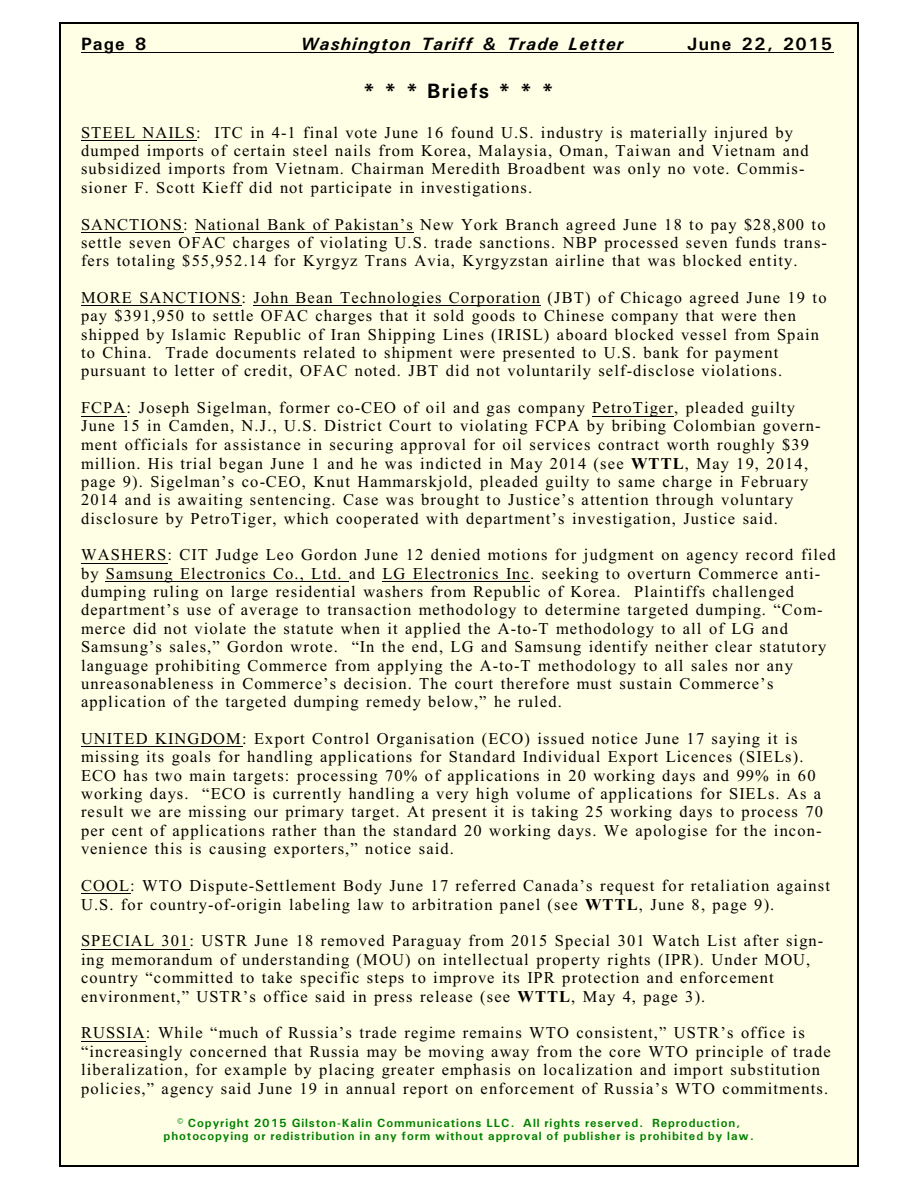
<style>
.page{position:relative;width:918px;height:1188px;background:#fff}
.page>*{position:absolute;margin:0;border:0;box-sizing:border-box;transform-origin:0 0}
.t1{font:700 21px "Univers";letter-spacing:.07em;color:#000}
.t2{font:italic 700 18px "Univers";letter-spacing:.07em;color:#000}
.t3{font:700 18px "Univers";letter-spacing:.075em;color:#000}
.t4{font:16.5px/18.3px "Times New Roman";letter-spacing:.07em;color:#000}
.t5{font:700 12px/13.6px "Univers";letter-spacing:.075em;color:#008000;text-align:center}
.s1{font-weight:700}
</style>
<div class="page">
<div style="left:59px;top:23px;width:800px;height:1143px;background:#ffffe6"></div>
<hr style="left:59px;top:23px;width:1px;height:1143px;background:#000">
<hr style="left:857px;top:23px;width:2px;height:1143px;background:#000">
<hr style="left:59px;top:23px;width:799px;height:1px;background:#000">
<hr style="left:59px;top:1165px;width:799px;height:1px;background:#000">
<hr style="left:81px;top:52px;width:752px;height:1px;background:#000">
<hr style="left:81px;top:140px;width:115px;height:1px;background:#000">
<hr style="left:81px;top:232px;width:102px;height:1px;background:#000">
<hr style="left:195px;top:232px;width:219px;height:1px;background:#000">
<hr style="left:81px;top:305px;width:160px;height:1px;background:#000">
<hr style="left:253px;top:305px;width:288px;height:1px;background:#000">
<hr style="left:81px;top:416px;width:46px;height:1px;background:#000">
<hr style="left:592px;top:416px;width:82px;height:1px;background:#000">
<hr style="left:81px;top:563px;width:86px;height:1px;background:#000">
<hr style="left:106px;top:581px;width:243px;height:1px;background:#000">
<hr style="left:382px;top:581px;width:148px;height:1px;background:#000">
<hr style="left:81px;top:746px;width:161px;height:1px;background:#000">
<hr style="left:81px;top:893px;width:49px;height:1px;background:#000">
<hr style="left:81px;top:949px;width:109px;height:1px;background:#000">
<hr style="left:81px;top:1041px;width:65px;height:1px;background:#000">
<p class="t3" style="left:81px;top:38px;width:67px">Page 8</p>
<p class="t2" style="left:301px;top:38px;width:324px">Washington Tariff &amp; Trade Letter</p>
<p class="t3" style="left:687px;top:38px;width:146px">June 22, 2015</p>
<p class="t1" style="left:362px;top:84px;width:193px">* * * Briefs * * *</p>
<p class="t4" style="left:81px;top:125px;width:729px">STEEL NAILS: ITC in 4-1 final vote June 16 found U.S. industry is materially injured by dumped imports of certain steel nails from Korea, Malaysia, Oman, Taiwan and Vietnam and subsidized imports from Vietnam. Chairman Meredith Broadbent was only no vote. Commis&shy;sioner F. Scott Kieff did not participate in investigations.</p>
<p class="t4" style="left:81px;top:216px;width:748px;text-align:justify">SANCTIONS: National Bank of Pakistan’s New York Branch agreed June 18 to pay $28,800 to settle seven OFAC charges of violating U.S. trade sanctions. NBP processed seven funds trans&shy;fers totaling $55,952.14 for Kyrgyz Trans Avia, Kyrgyzstan airline that was blocked entity.</p>
<p class="t4" style="left:81px;top:290px;width:747px">MORE SANCTIONS: John Bean Technologies Corporation (JBT) of Chicago agreed June 19 to pay $391,950 to settle OFAC charges that it sold goods to Chinese company that were then shipped by Islamic Republic of Iran Shipping Lines (IRISL) aboard blocked vessel from Spain to China. Trade documents related to shipment were presented to U.S. bank for payment pursuant to letter of credit, OFAC noted. JBT did not voluntarily self-disclose violations.</p>
<p class="t4" style="left:81px;top:400px;width:741px">FCPA: Joseph Sigelman, former co-CEO of oil and gas company PetroTiger, pleaded guilty June 15 in Camden, N.J., U.S. District Court to violating FCPA by bribing Colombian govern&shy;ment officials for assistance in securing approval for oil services contract worth roughly $39 million. His trial began June 1 and he was indicted in May 2014 (see <span class="s1">WTTL</span>, May 19, 2014, page 9). Sigelman’s co-CEO, Knut Hammarskjold, pleaded guilty to same charge in February 2014 and is awaiting sentencing. Case was brought to Justice’s attention through voluntary disclosure by PetroTiger, which cooperated with department’s investigation, Justice said.</p>
<p class="t4" style="left:81px;top:547px;width:756px">WASHERS: CIT Judge Leo Gordon June 12 denied motions for judgment on agency record filed by Samsung Electronics Co., Ltd. and LG Electronics Inc. seeking to overturn Commerce anti&shy;dumping ruling on large residential washers from Republic of Korea. Plaintiffs challenged department’s use of average to transaction methodology to determine targeted dumping. “Com&shy;merce did not violate the statute when it applied the A-to-T methodology to all of LG and Samsung’s sales,” Gordon wrote. “In the end, LG and Samsung identify neither clear statutory language prohibiting Commerce from applying the A-to-T methodology to all sales nor any unreasonableness in Commerce’s decision. The court therefore must sustain Commerce’s application of the targeted dumping remedy below,” he ruled.</p>
<p class="t4" style="left:81px;top:731px;width:744px">UNITED KINGDOM: Export Control Organisation (ECO) issued notice June 17 saying it is missing its goals for handling applications for Standard Individual Export Licences (SIELs).<br>ECO has two main targets: processing 70% of applications in 20 working days and 99% in 60 working days. “ECO is currently handling a very high volume of applications for SIELs. As a result we are missing our primary target. At present it is taking 25 working days to process 70 per cent of applications rather than the standard 20 working days. We apologise for the incon&shy;venience this is causing exporters,” notice said.</p>
<p class="t4" style="left:81px;top:878px;width:751px;line-height:18.8px">COOL: WTO Dispute-Settlement Body June 17 referred Canada’s request for retaliation against<br>U.S. for country-of-origin labeling law to arbitration panel (see <span class="s1">WTTL</span>, June 8, page 9).</p>
<p class="t4" style="left:81px;top:933px;width:744px">SPECIAL 301: USTR June 18 removed Paraguay from 2015 Special 301 Watch List after sign&shy;ing memorandum of understanding (MOU) on intellectual property rights (IPR). Under MOU, country “committed to take specific steps to improve its IPR protection and enforcement environment,” USTR’s office said in press release (see <span class="s1">WTTL</span>, May 4, page 3).</p>
<p class="t4" style="left:81px;top:1025px;width:751px">RUSSIA: While “much of Russia’s trade regime remains WTO consistent,” USTR’s office is “increasingly concerned that Russia may be moving away from the core WTO principle of trade liberalization, for example by placing greater emphasis on localization and import substitution policies,” agency said June 19 in annual report on enforcement of Russia’s WTO commitments.</p>
<p class="t5" style="left:164px;top:1117px;width:592px">© Copyright 2015 Gilston-Kalin Communications LLC. All rights reserved. Reproduction, photocopying or redistribution in any form without approval of publisher is prohibited by law.</p>
</div>
